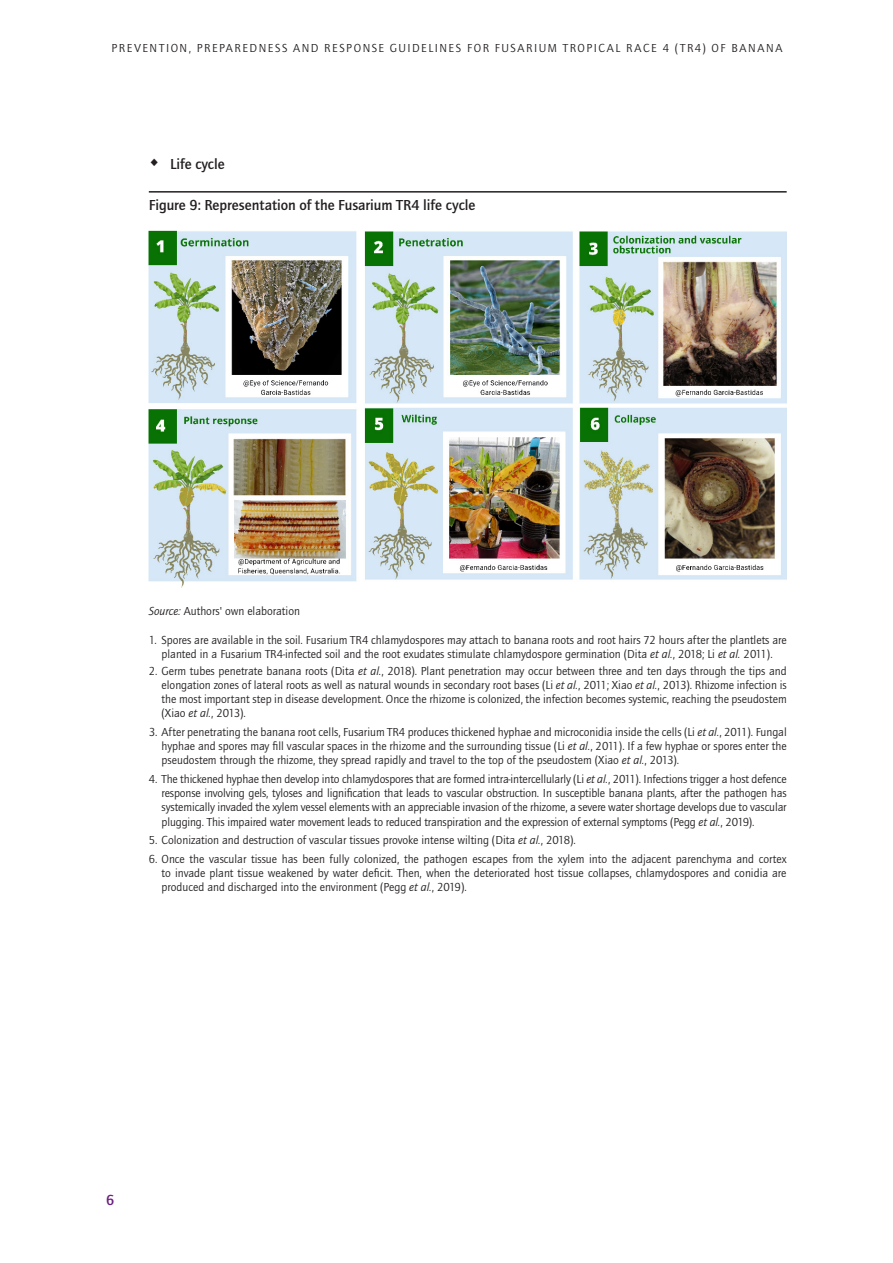
<style>
.page{position:relative;width:893px;height:1263px;background:#fff}
.page>*{position:absolute;margin:0;border:0;box-sizing:border-box;transform-origin:0 0}
.t1{font:500 15px "Quay Sans ITC Std";color:#231f20}
.t2{font:500 15px "Quay Sans ITC Std";color:#6b1f7e}
.t3{font:12px/14.2px "Quay Sans ITC Std";color:#231f20;text-align:justify}
.t4{font:12px "Quay Sans ITC Std";letter-spacing:.125em;color:#231f20}
.s1{font-style:italic}
</style>
<div class="page">
<hr style="left:149px;top:191px;width:638px;height:2px;background:#231f20">
<img style="left:149px;top:230px;width:638px;height:358px">
<p class="t4" style="left:112px;top:41px;width:672px">PREVENTION, PREPAREDNESS AND RESPONSE GUIDELINES FOR FUSARIUM TROPICAL RACE 4 (TR4) OF BANANA</p>
<p class="t1" style="left:170px;top:156px;width:56px">Life cycle</p>
<p class="t1" style="left:149px;top:196px;width:328px">Figure 9: Representation of the Fusarium TR4 life cycle</p>
<p class="t3" style="left:149px;top:604px;width:153px"><span class="s1">Source:</span> Authors' own elaboration</p>
<p class="t3" style="left:149px;top:633px;width:639px;text-align:center">1. Spores are available in the soil. Fusarium TR4 chlamydospores may attach to banana roots and root hairs 72 hours after the plantlets are planted in a Fusarium TR4-infected soil and the root exudates stimulate chlamydospore germination (Dita <span class="s1">et al.</span>, 2018; Li <span class="s1">et al.</span> 2011).</p>
<p class="t3" style="left:162px;top:664px;width:627px;text-indent:-13px">2. Germ tubes penetrate banana roots (Dita <span class="s1">et al.</span>, 2018). Plant penetration may occur between three and ten days through the tips and elongation zones of lateral roots as well as natural wounds in secondary root bases (Li <span class="s1">et al.</span>, 2011; Xiao <span class="s1">et al.</span>, 2013). Rhizome infection is the most important step in disease development. Once the rhizome is colonized, the infection becomes systemic, reaching the pseudostem (Xiao <span class="s1">et al.</span>, 2013).</p>
<p class="t3" style="left:162px;top:725px;width:627px;text-indent:-13px">3. After penetrating the banana root cells, Fusarium TR4 produces thickened hyphae and microconidia inside the cells (Li <span class="s1">et al.</span>, 2011). Fungal hyphae and spores may fill vascular spaces in the rhizome and the surrounding tissue (Li <span class="s1">et al.</span>, 2011). If a few hyphae or spores enter the pseudostem through the rhizome, they spread rapidly and travel to the top of the pseudostem (Xiao <span class="s1">et al.</span>, 2013).</p>
<p class="t3" style="left:162px;top:772px;width:627px;text-indent:-13px">4. The thickened hyphae then develop into chlamydospores that are formed intra-intercellularly (Li <span class="s1">et al.</span>, 2011). Infections trigger a host defence response involving gels, tyloses and lignification that leads to vascular obstruction. In susceptible banana plants, after the pathogen has systemically invaded the xylem vessel elements with an appreciable invasion of the rhizome, a severe water shortage develops due to vascular plugging. This impaired water movement leads to reduced transpiration and the expression of external symptoms (Pegg <span class="s1">et al.</span>, 2019).</p>
<p class="t3" style="left:149px;top:833px;width:429px">5. Colonization and destruction of vascular tissues provoke intense wilting (Dita <span class="s1">et al.</span>, 2018).</p>
<p class="t3" style="left:162px;top:852px;width:627px;text-indent:-13px">6. Once the vascular tissue has been fully colonized, the pathogen escapes from the xylem into the adjacent parenchyma and cortex to invade plant tissue weakened by water deficit. Then, when the deteriorated host tissue collapses, chlamydospores and conidia are produced and discharged into the environment (Pegg <span class="s1">et al.</span>, 2019).</p>
<p class="t2" style="left:106px;top:1191px;width:10px">6</p>
</div>
